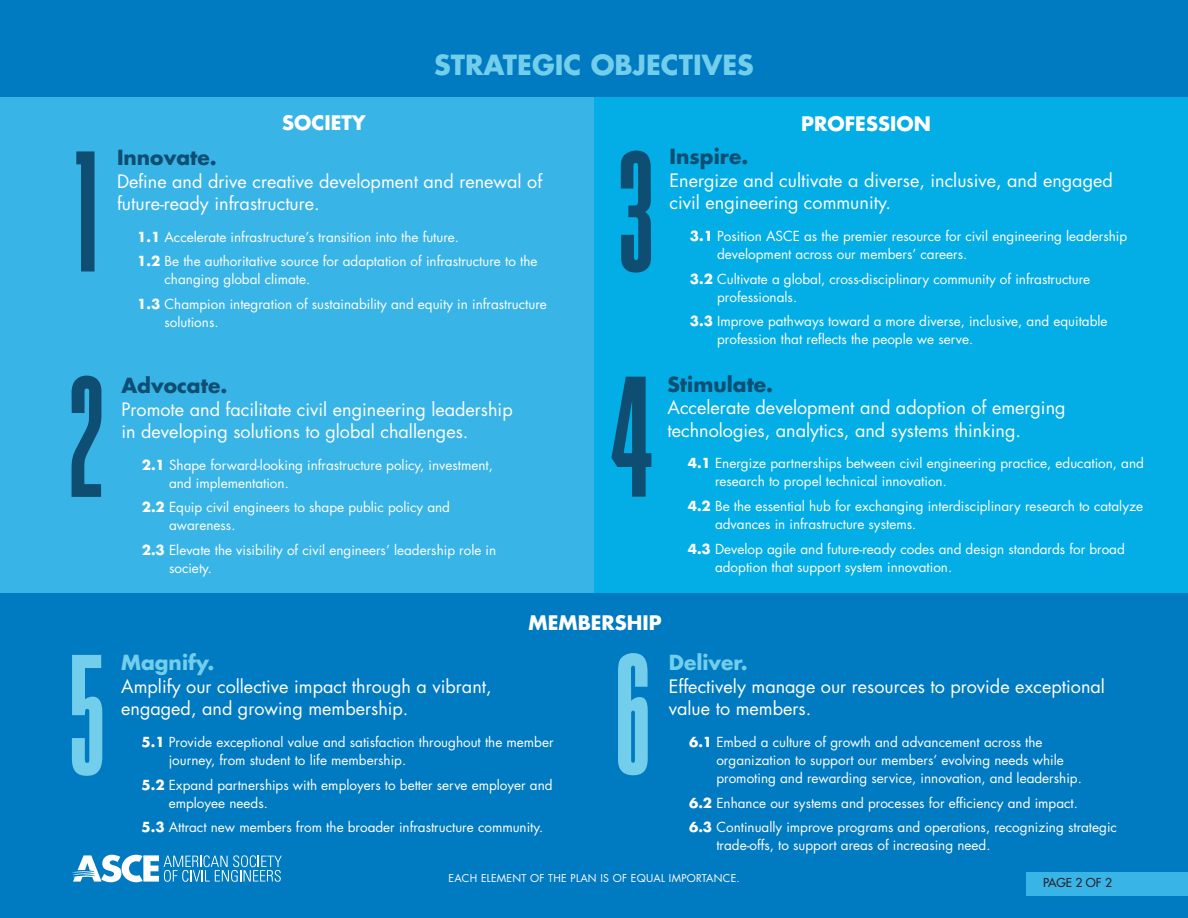
<style>
.page{position:relative;width:1188px;height:918px;background:#007ac0}
.page>*{position:absolute;margin:0;border:0;box-sizing:border-box;transform-origin:0 0}
.large_numbers__dark{font:180px "Bee Four";color:#0e4e72}
.large_numbers__light{font:180px "Bee Four";color:#72ceeb}
.strategic_objectives{font:700 27px "Futura Std";color:#72ceeb}
.numbered_lists_heade{font:700 20.25px "Futura Std";color:#0e4e72}
.numbered_lists_heade-2{font:700 20.25px "Futura Std";color:#72ceeb}
.subhead{font:700 19.5px "Futura Std";color:#fff}
.numbered_lists_heade-3{font:18px/22.5px "Futura Std";color:#fff}
.numbered_lists{font:13.5px/18px "Futura Std";color:#fff}
.page_numbers{font:500 12px "Futura Std";color:#24222a}
.small_footer_text{font:10.5px "Futura Std";letter-spacing:.025em;color:#fff}
.s1{font-weight:700}
</style>
<div class="page">
<div style="left:0;top:97px;width:594px;height:495px;background:#39b4e7"></div>
<div style="left:594px;top:97px;width:594px;height:495px;background:#03ade5"></div>
<div style="left:1026px;top:872px;width:162px;height:23px;background:#39b4e7"></div>
<svg style="left:72px;top:855px;width:210px;height:27px"></svg>
<p class="strategic_objectives" style="left:434px;top:47px;width:321px">STRATEGIC OBJECTIVES</p>
<p class="subhead" style="left:282px;top:109px;width:85px">SOCIETY</p>
<p class="subhead" style="left:801px;top:110px;width:131px">PROFESSION</p>
<p class="large_numbers__dark" style="left:63px;top:114px;width:46px">1</p>
<p class="numbered_lists_heade" style="left:117px;top:144px;width:101px">Innovate.</p>
<p class="numbered_lists_heade-3" style="left:117px;top:170px;width:427px">Define and drive creative development and renewal of future-ready infrastructure.</p>
<p class="numbered_lists" style="left:137px;top:228px;width:323px"><span class="s1">1.1</span> Accelerate infrastructure’s transition into the future.</p>
<p class="numbered_lists" style="left:165px;top:253px;width:374px;text-indent:-27px"><span class="s1">1.2</span> Be the authoritative source for adaptation of infrastructure to the changing global climate.</p>
<p class="numbered_lists" style="left:165px;top:295px;width:384px;text-indent:-27px"><span class="s1">1.3</span> Champion integration of sustainability and equity in infrastructure solutions.</p>
<p class="large_numbers__dark" style="left:617px;top:114px;width:39px">3</p>
<p class="large_numbers__dark" style="left:68px;top:339px;width:39px">2</p>
<p class="large_numbers__dark" style="left:609px;top:339px;width:47px">4</p>
<p class="numbered_lists_heade" style="left:122px;top:372px;width:107px">Advocate.</p>
<p class="numbered_lists_heade-3" style="left:122px;top:398px;width:393px">Promote and facilitate civil engineering leadership in developing solutions to global challenges.</p>
<p class="numbered_lists" style="left:169px;top:456px;width:325px;text-indent:-27px"><span class="s1">2.1</span> Shape forward-looking infrastructure policy, investment, and implementation.</p>
<p class="numbered_lists" style="left:169px;top:498px;width:282px;text-indent:-27px"><span class="s1">2.2</span> Equip civil engineers to shape public policy and awareness.</p>
<p class="numbered_lists" style="left:169px;top:541px;width:329px;text-indent:-27px"><span class="s1">2.3</span> Elevate the visibility of civil engineers’ leadership role in society.</p>
<p class="numbered_lists_heade" style="left:670px;top:143px;width:80px">Inspire.</p>
<p class="numbered_lists_heade-3" style="left:670px;top:169px;width:445px">Energize and cultivate a diverse, inclusive, and engaged civil engineering community.</p>
<p class="numbered_lists" style="left:717px;top:227px;width:412px;text-indent:-27px"><span class="s1">3.1</span> Position ASCE as the premier resource for civil engineering leadership development across our members’ careers.</p>
<p class="numbered_lists" style="left:717px;top:270px;width:375px;text-indent:-27px"><span class="s1">3.2</span> Cultivate a global, cross-disciplinary community of infrastructure professionals.</p>
<p class="numbered_lists" style="left:717px;top:313px;width:392px;text-indent:-27px"><span class="s1">3.3</span> Improve pathways toward a more diverse, inclusive, and equitable profession that reflects the people we serve.</p>
<p class="numbered_lists_heade" style="left:668px;top:371px;width:107px">Stimulate.</p>
<p class="numbered_lists_heade-3" style="left:668px;top:397px;width:400px">Accelerate development and adoption of emerging technologies, analytics, and systems thinking.</p>
<p class="numbered_lists" style="left:715px;top:454px;width:430px;text-indent:-27px"><span class="s1">4.1</span> Energize partnerships between civil engineering practice, education, and research to propel technical innovation.</p>
<p class="numbered_lists" style="left:715px;top:497px;width:430px;text-indent:-27px"><span class="s1">4.2</span> Be the essential hub for exchanging interdisciplinary research to catalyze advances in infrastructure systems.</p>
<p class="numbered_lists" style="left:715px;top:540px;width:411px;text-indent:-27px"><span class="s1">4.3</span> Develop agile and future-ready codes and design standards for broad adoption that support system innovation.</p>
<p class="subhead" style="left:529px;top:610px;width:135px">MEMBERSHIP</p>
<p class="large_numbers__light" style="left:68px;top:617px;width:40px">5</p>
<p class="large_numbers__light" style="left:614px;top:617px;width:39px">6</p>
<p class="numbered_lists_heade-2" style="left:121px;top:649px;width:95px">Magnify.</p>
<p class="numbered_lists_heade-3" style="left:121px;top:675px;width:372px">Amplify our collective impact through a vibrant, engaged, and growing membership.</p>
<p class="numbered_lists" style="left:169px;top:733px;width:386px;text-indent:-27px"><span class="s1">5.1</span> Provide exceptional value and satisfaction throughout the member journey, from student to life membership.</p>
<p class="numbered_lists" style="left:169px;top:776px;width:385px;text-indent:-27px"><span class="s1">5.2</span> Expand partnerships with employers to better serve employer and employee needs.</p>
<p class="numbered_lists" style="left:141px;top:819px;width:403px"><span class="s1">5.3</span> Attract new members from the broader infrastructure community.</p>
<p class="numbered_lists_heade-2" style="left:669px;top:649px;width:81px">Deliver.</p>
<p class="numbered_lists_heade-3" style="left:669px;top:675px;width:438px">Effectively manage our resources to provide exceptional value to members.</p>
<p class="numbered_lists" style="left:716px;top:733px;width:367px;text-indent:-27px"><span class="s1">6.1</span> Embed a culture of growth and advancement across the organization to support our members’ evolving needs while promoting and rewarding service, innovation, and leadership.</p>
<p class="numbered_lists" style="left:689px;top:794px;width:390px"><span class="s1">6.2</span> Enhance our systems and processes for efficiency and impact.</p>
<p class="numbered_lists" style="left:716px;top:819px;width:402px;text-indent:-27px"><span class="s1">6.3</span> Continually improve programs and operations, recognizing strategic trade-offs, to support areas of increasing need.</p>
<p class="small_footer_text" style="left:448px;top:871px;width:293px">EACH ELEMENT OF THE PLAN IS OF EQUAL IMPORTANCE.</p>
<p class="page_numbers" style="left:1043px;top:875px;width:70px">PAGE 2 OF 2</p>
</div>
